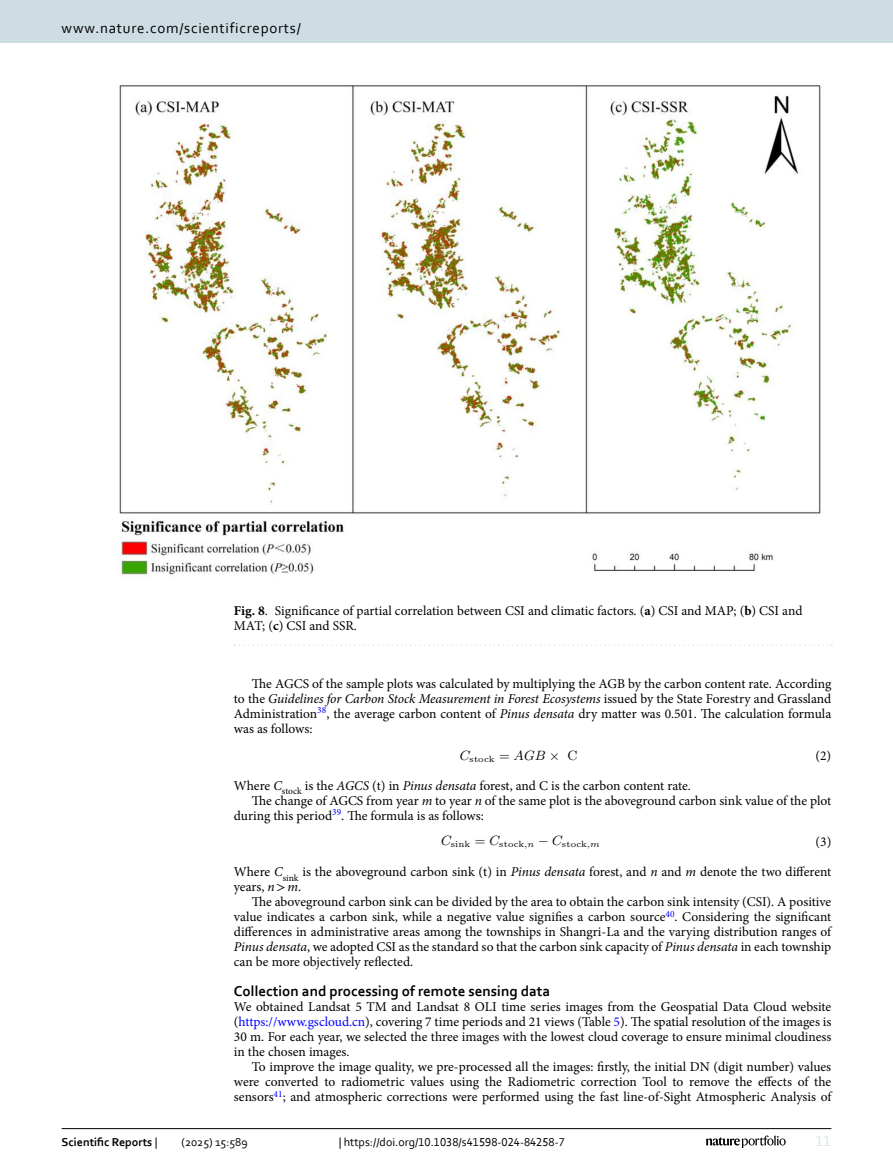
<style>
.page{position:relative;width:893px;height:1174px;background:#fff}
.page>*{position:absolute;margin:0;border:0;box-sizing:border-box;transform-origin:0 0}
.Head_2{font:700 15px "Corbel";color:#000}
.t1{font:15px "Corbel";letter-spacing:.05em;color:#000}
.t2{font:15px "Corbel";color:#d9e4eb}
.Body_Text_Indent{font:13.5px/15px "Minion Pro";letter-spacing:-.005em;color:#000;text-align:justify}
.Body_Text{font:13.5px/15px "Minion Pro";letter-spacing:-.005em;color:#000}
.Figure_Caption{font:13.5px/15px "Minion Pro";color:#000}
.EQ{font:13.5px "Minion Pro";color:#000}
.t3{font:13.5px "SFRM0900";color:#000}
.t4{font:12px "Corbel";color:#000}
.t5{font:700 12px "Corbel";color:#000}
.t6{font:9px "SFRM0600";color:#000}
.s1{font-weight:700}
.s2{font-style:italic}
.s3{font-family:"LM Math Italic 6"}
.s4{font-family:"STIX"}
.s5{color:#00f}
.s6{font-weight:400}
</style>
<div class="page">
<img style="left:119px;top:85px;width:702px;height:490px">
<svg style="left:235px;top:644px;width:597px;height:2px"></svg>
<hr style="left:62px;top:1128px;width:769px;height:1px;background:#000">
<svg style="left:706px;top:1135px;width:80px;height:12px"></svg>
<div style="left:0;top:0;width:893px;height:43px;background:#cedde4"></div>
<p class="t1" style="left:62px;top:18px;width:241px">www.nature.com/scientificreports/</p>
<p class="Figure_Caption" style="left:234px;top:603px;width:570px"><span class="s1">Fig. 8</span>. Significance of partial correlation between CSI and climatic factors. (<span class="s1">a</span>) CSI and MAP; (<span class="s1">b</span>) CSI and<br>MAT; (<span class="s1">c</span>) CSI and SSR.</p>
<p class="Body_Text_Indent" style="left:234px;top:676px;width:599px;text-indent:18px">The AGCS of the sample plots was calculated by multiplying the AGB by the carbon content rate. According to the <span class="s2">Guidelines for Carbon Stock Measurement in Forest Ecosystems</span> issued by the State Forestry and Grassland Administration<sup>38</sup>, the average carbon content of <span class="s2">Pinus densata</span> dry matter was 0.501. The calculation formula was as follows:</p>
<p class="t6" style="left:460px;top:753px;width:87px"><sup>C</sup>stock <sup>=</sup> <sup>AGB</sup></p>
<p class="t3" style="left:567px;top:747px;width:11px">C</p>
<p class="EQ" style="left:815px;top:746px;width:17px">(2)</p>
<p class="Body_Text" style="left:234px;top:778px;width:458px">Where <span class="s2">C</span><sub>stock</sub> is the <span class="s2">AGCS</span> (t) in <span class="s2">Pinus densata</span> forest, and C is the carbon content rate.</p>
<p class="Body_Text_Indent" style="left:234px;top:793px;width:599px;text-indent:18px">The change of AGCS from year <span class="s2">m</span> to year <span class="s2">n</span> of the same plot is the aboveground carbon sink value of the plot during this period<sup>39</sup>. The formula is as follows:</p>
<p class="t6" style="left:441px;top:838px;width:160px"><sup>C</sup>sink <sup>=</sup> <sup>C</sup>stock<span class="s3">,n</span> − <sup>C</sup>stock<span class="s3">,m</span></p>
<p class="EQ" style="left:815px;top:832px;width:17px">(3)</p>
<p class="Body_Text" style="left:234px;top:864px;width:599px">Where <span class="s2">C</span><sub>sink</sub> is the aboveground carbon sink (t) in <span class="s2">Pinus densata</span> forest, and <span class="s2">n</span> and <span class="s2">m</span> denote the two different years, <span class="s2">n</span><span class="s4">&gt;</span><span class="s2">m</span>.</p>
<p class="Body_Text_Indent" style="left:234px;top:894px;width:599px;text-indent:18px">The aboveground carbon sink can be divided by the area to obtain the carbon sink intensity (CSI). A positive value indicates a carbon sink, while a negative value signifies a carbon source<sup>40</sup>. Considering the significant differences in administrative areas among the townships in Shangri-La and the varying distribution ranges of <span class="s2">Pinus densata</span>, we adopted CSI as the standard so that the carbon sink capacity of <span class="s2">Pinus densata</span> in each township can be more objectively reflected.</p>
<p class="Head_2" style="left:234px;top:982px;width:318px">Collection and processing of remote sensing data</p>
<p class="Body_Text" style="left:234px;top:999px;width:599px;text-align:justify">We obtained Landsat 5 TM and Landsat 8 OLI time series images from the Geospatial Data Cloud website (<span class="s5">https://www.gscloud.cn</span>), covering 7 time periods and 21 views (Table <span class="s5">5</span>). The spatial resolution of the images is 30 m. For each year, we selected the three images with the lowest cloud coverage to ensure minimal cloudiness in the chosen images.</p>
<p class="Body_Text_Indent" style="left:234px;top:1059px;width:599px;text-indent:18px">To improve the image quality, we pre-processed all the images: firstly, the initial DN (digit number) values were converted to radiometric values using the Radiometric correction Tool to remove the effects of the sensors<sup>41</sup>; and atmospheric corrections were performed using the fast line-of-Sight Atmospheric Analysis of</p>
<p class="t5" style="left:62px;top:1134px;width:97px">Scientific Reports <span class="s6">|</span></p>
<p class="t4" style="left:181px;top:1134px;width:68px">(2025) 15:589</p>
<p class="t4" style="left:339px;top:1134px;width:228px">| https://doi.org/10.1038/s41598-024-84258-7</p>
<p class="t2" style="left:816px;top:1132px;width:17px">11</p>
</div>
